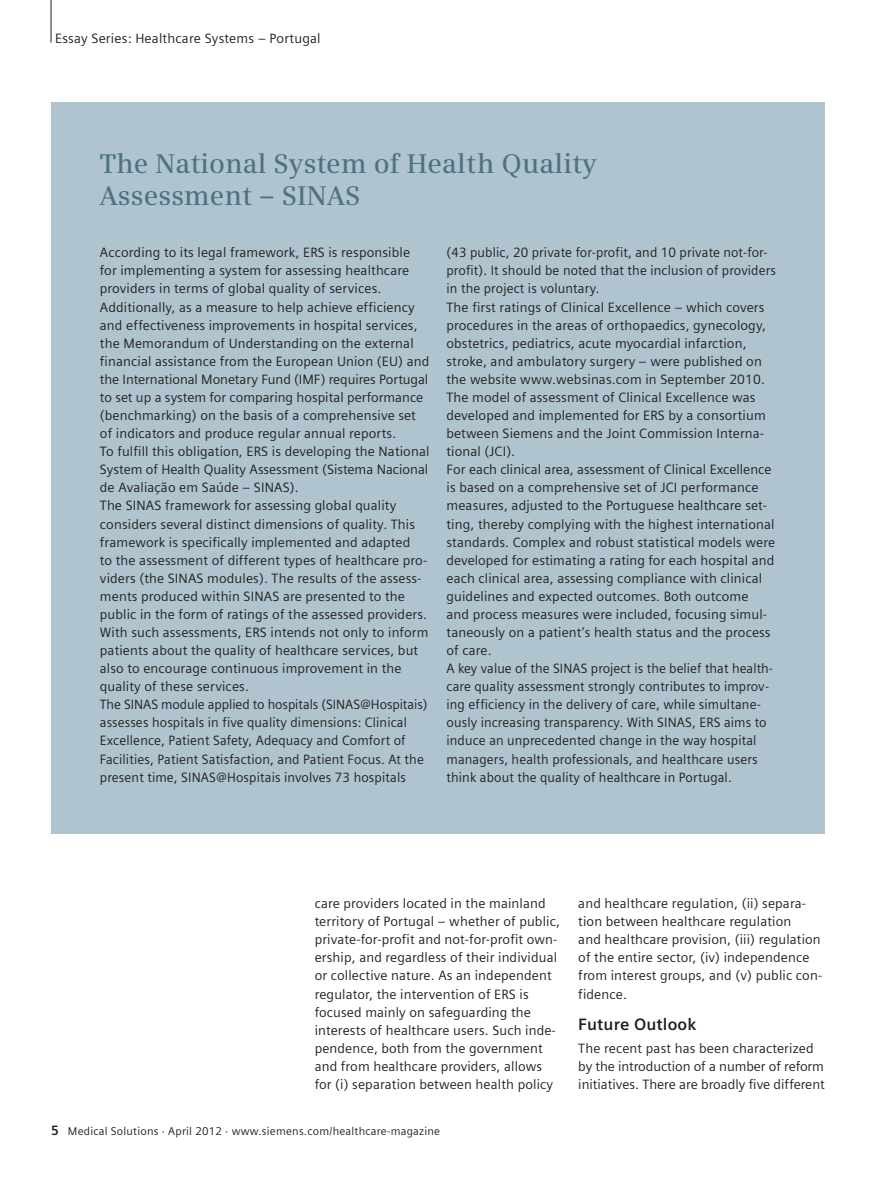
<style>
.page{position:relative;width:893px;height:1191px;background:#fff}
.page>*{position:absolute;margin:0;border:0;box-sizing:border-box;transform-origin:0 0}
.t1{font:600 27px/32px "Siemens Serif";letter-spacing:.005em;color:#4e7282}
.t2{font:700 16.5px "Siemens Sans";letter-spacing:.01em;color:#231f20}
.t3{font:13.5px/18px "Siemens Sans";letter-spacing:.01em;color:#231f20}
.t4{font:11.25px "Siemens Sans";letter-spacing:.02em;color:#231f20}
.s1{font-weight:700;font-size:13.5px}
</style>
<div class="page">
<hr style="left:51px;top:0;width:1px;height:43px;background:#231f20">
<div style="left:51px;top:102px;width:774px;height:731px;background:#afc4cf"></div>
<p class="t3" style="left:55px;top:30px;width:267px">Essay Series: Healthcare Systems – Portugal</p>
<h1 class="t1" style="left:100px;top:149px;width:498px">The National System of Health Quality<br>Assessment – SINAS</h1>
<p class="t3" style="left:100px;top:244px;width:331px">According to its legal framework, ERS is responsible for implementing a system for assessing healthcare providers in terms of global quality of services.<br>Additionally, as a measure to help achieve efficiency and effectiveness improvements in hospital services, the Memorandum of Understanding on the external financial assistance from the European Union (EU) and the International Monetary Fund (IMF) requires Portugal to set up a system for comparing hospital performance (benchmarking) on the basis of a comprehensive set of indicators and produce regular annual reports.<br>To fulfill this obligation, ERS is developing the National System of Health Quality Assessment (Sistema Nacional de Avaliação em Saúde – SINAS).<br>The SINAS framework for assessing global quality considers several distinct dimensions of quality. This framework is specifically implemented and adapted<br>to the assessment of different types of healthcare pro&shy;viders (the SINAS modules). The results of the assess&shy;ments produced within SINAS are presented to the public in the form of ratings of the assessed providers.<br>With such assessments, ERS intends not only to inform patients about the quality of healthcare services, but also to encourage continuous improvement in the quality of these services.<br>The SINAS module applied to hospitals (SINAS@Hospitais) assesses hospitals in five quality dimensions: Clinical Excellence, Patient Safety, Adequacy and Comfort of Facilities, Patient Satisfaction, and Patient Focus. At the present time, SINAS@Hospitais involves 73 hospitals</p>
<p class="t3" style="left:446px;top:244px;width:331px">(43 public, 20 private for-profit, and 10 private not-for&shy;profit). It should be noted that the inclusion of providers in the project is voluntary.<br>The first ratings of Clinical Excellence – which covers procedures in the areas of orthopaedics, gynecology, obstetrics, pediatrics, acute myocardial infarction, stroke, and ambulatory surgery – were published on the website www.websinas.com in September 2010.<br>The model of assessment of Clinical Excellence was developed and implemented for ERS by a consortium between Siemens and the Joint Commission Interna&shy;tional (JCI).<br>For each clinical area, assessment of Clinical Excellence is based on a comprehensive set of JCI performance measures, adjusted to the Portuguese healthcare set&shy;ting, thereby complying with the highest international standards. Complex and robust statistical models were developed for estimating a rating for each hospital and each clinical area, assessing compliance with clinical guidelines and expected outcomes. Both outcome<br>and process measures were included, focusing simul&shy;taneously on a patient’s health status and the process of care.<br>A key value of the SINAS project is the belief that health&shy;care quality assessment strongly contributes to improv&shy;ing efficiency in the delivery of care, while simultane&shy;ously increasing transparency. With SINAS, ERS aims to induce an unprecedented change in the way hospital managers, health professionals, and healthcare users think about the quality of healthcare in Portugal.</p>
<p class="t3" style="left:315px;top:895px;width:247px">care providers located in the mainland territory of Portugal – whether of public, private-for-profit and not-for-profit own&shy;ership, and regardless of their individual or collective nature. As an independent regulator, the intervention of ERS is focused mainly on safeguarding the interests of healthcare users. Such inde&shy;pendence, both from the government and from healthcare providers, allows for (i) separation between health policy</p>
<p class="t3" style="left:578px;top:895px;width:245px">and healthcare regulation, (ii) separa&shy;tion between healthcare regulation<br>and healthcare provision, (iii) regulation of the entire sector, (iv) independence from interest groups, and (v) public con&shy;fidence.</p>
<p class="t2" style="left:578px;top:1016px;width:120px">Future Outlook</p>
<p class="t3" style="left:578px;top:1039px;width:248px">The recent past has been characterized by the introduction of a number of reform initiatives. There are broadly five different</p>
<p class="t4" style="left:51px;top:1126px;width:391px"><span class="s1">5</span> Medical Solutions · April 2012 · www.siemens.com/healthcare-magazine</p>
</div>
